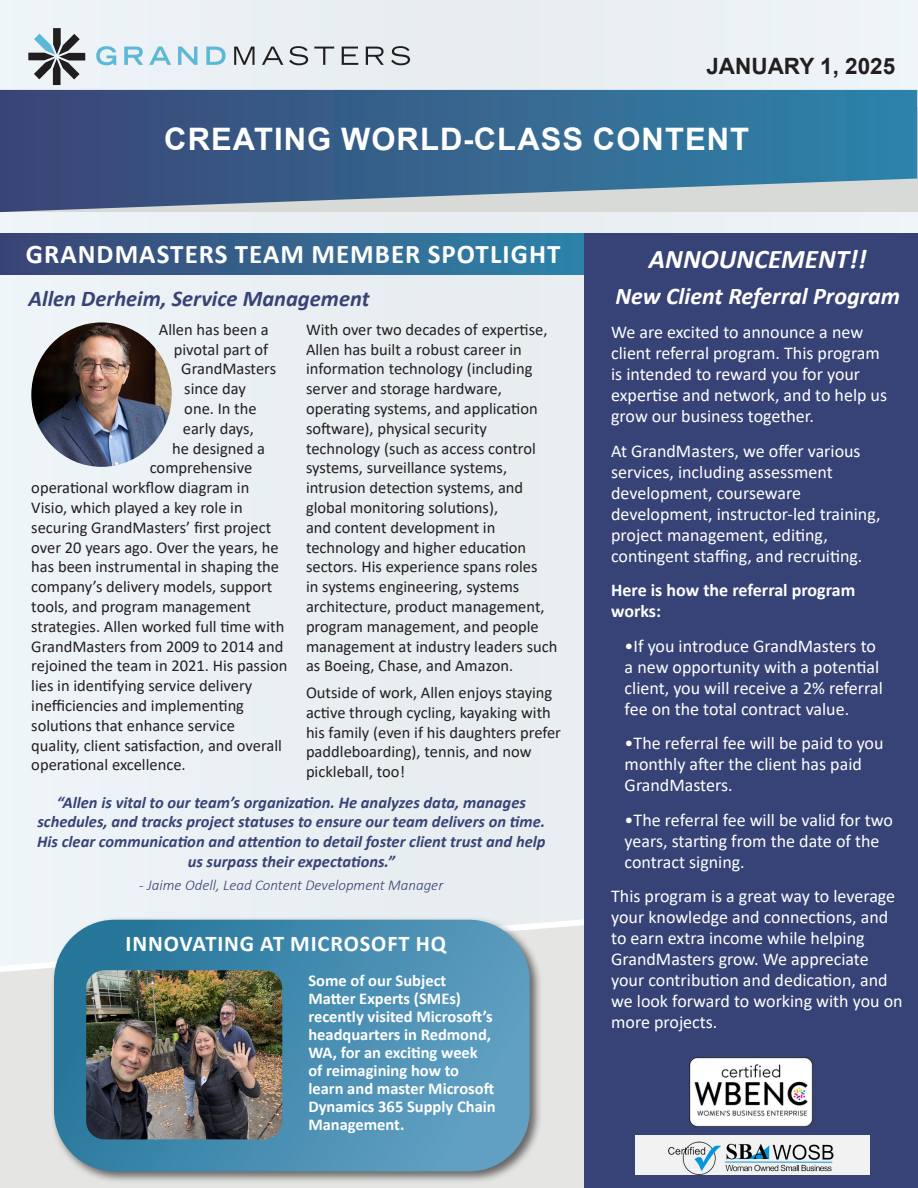
<style>
.page{position:relative;width:918px;height:1188px;background:#fff}
.page>*{position:absolute;margin:0;border:0;box-sizing:border-box;transform-origin:0 0}
.t1{font:700 31.05px "Arial";letter-spacing:.035em;color:#fff}
.t2{font:700 27px "Calibri";letter-spacing:.04em;color:#fff}
.t3{font:italic 700 27px "Calibri";color:#fff}
.t4{font:italic 700 24px "Calibri";color:#fff}
.t5{font:italic 700 22.5px "Calibri";color:#374376}
.t6{font:700 22.5px "Calibri";letter-spacing:.04em;color:#fff}
.t7{font:700 22.5px "Arial";color:#231f20}
.t8{font:18px/21px "Calibri";color:#fff}
.t9{font:700 18px/21px "Calibri";color:#fff}
.t10{font:16.5px/19.8px "Calibri";color:#231f20}
.t11{font:italic 700 16.5px/19.8px "Calibri";color:#374376;text-align:center}
.t12{font:700 16.5px/18px "Calibri";color:#fff}
.t13{font:italic 300 15px "Calibri";color:#374376}
</style>
<div class="page">
<div style="left:0;top:0;width:918px;height:889px;background:#e9eff2"></div>
<svg style="left:0;top:889px;width:584px;height:299px;background:#e7eaeb"></svg>
<div style="left:51px;top:916px;width:492px;height:268px;background:#231f20;opacity:.65"></div>
<svg style="left:54px;top:920px;width:476px;height:251px;background:#4d91b3"></svg>
<div style="left:1px;top:234px;width:590px;height:40px;background:linear-gradient(to right,#3b4574,#2e84aa)"></div>
<img style="left:31px;top:322px;width:141px;height:145px">
<div style="left:584px;top:234px;width:334px;height:954px;background:#374376"></div>
<svg style="left:0;top:90px;width:917px;height:122px;background:#4b7397"></svg>
<svg style="left:96px;top:46px;width:20px;height:19px"></svg>
<svg style="left:124px;top:47px;width:19px;height:18px"></svg>
<svg style="left:149px;top:47px;width:22px;height:18px"></svg>
<svg style="left:178px;top:47px;width:19px;height:18px"></svg>
<svg style="left:206px;top:47px;width:20px;height:18px"></svg>
<svg style="left:234px;top:47px;width:21px;height:18px"></svg>
<svg style="left:262px;top:47px;width:21px;height:18px"></svg>
<svg style="left:289px;top:46px;width:19px;height:19px"></svg>
<svg style="left:314px;top:47px;width:20px;height:18px"></svg>
<svg style="left:342px;top:47px;width:16px;height:18px"></svg>
<svg style="left:366px;top:47px;width:18px;height:18px"></svg>
<svg style="left:391px;top:46px;width:19px;height:19px"></svg>
<svg style="left:28px;top:28px;width:57px;height:57px;background:#9fa6aa"></svg>
<img style="left:689px;top:1057px;width:123px;height:69px">
<img style="left:636px;top:1136px;width:233px;height:38px">
<img style="left:86px;top:970px;width:196px;height:169px">
<p class="t7" style="left:706px;top:50px;width:190px">JANUARY 1, 2025</p>
<p class="t1" style="left:164px;top:117px;width:586px">CREATING WORLD-CLASS CONTENT</p>
<p class="t2" style="left:26px;top:235px;width:536px">GRANDMASTERS TEAM MEMBER SPOTLIGHT</p>
<p class="t5" style="left:28px;top:283px;width:343px">Allen Derheim, Service Management</p>
<p class="t10" style="left:159px;top:319px;width:111px">Allen has been a</p>
<p class="t10" style="left:174px;top:339px;width:96px">pivotal part of</p>
<p class="t10" style="left:181px;top:359px;width:96px">GrandMasters</p>
<p class="t10" style="left:184px;top:378px;width:63px">since day</p>
<p class="t10" style="left:184px;top:398px;width:74px">one. In the</p>
<p class="t10" style="left:183px;top:418px;width:73px">early days,</p>
<p class="t10" style="left:172px;top:438px;width:94px">he designed a</p>
<p class="t10" style="left:150px;top:458px;width:104px">comprehensive</p>
<p class="t10" style="left:31px;top:477px;width:220px">operational workflow diagram in</p>
<p class="t10" style="left:31px;top:497px;width:213px">Visio, which played a key role in</p>
<p class="t10" style="left:31px;top:517px;width:241px">securing GrandMasters’ first project</p>
<p class="t10" style="left:31px;top:537px;width:249px">over 20 years ago. Over the years, he</p>
<p class="t10" style="left:31px;top:557px;width:249px">has been instrumental in shaping the</p>
<p class="t10" style="left:31px;top:576px;width:243px">company’s delivery models, support</p>
<p class="t10" style="left:31px;top:596px;width:221px">tools, and program management</p>
<p class="t10" style="left:31px;top:616px;width:255px">strategies. Allen worked full time with</p>
<p class="t10" style="left:31px;top:636px;width:254px">GrandMasters from 2009 to 2014 and</p>
<p class="t10" style="left:31px;top:656px;width:258px">rejoined the team in 2021. His passion</p>
<p class="t10" style="left:31px;top:675px;width:223px">lies in identifying service delivery</p>
<p class="t10" style="left:31px;top:695px;width:214px">inefficiencies and implementing</p>
<p class="t10" style="left:31px;top:715px;width:205px">solutions that enhance service</p>
<p class="t10" style="left:31px;top:735px;width:252px">quality, client satisfaction, and overall</p>
<p class="t10" style="left:31px;top:755px;width:156px">operational excellence.</p>
<p class="t10" style="left:306px;top:319px;width:253px">With over two decades of expertise, Allen has built a robust career in information technology (including server and storage hardware, operating systems, and application software), physical security technology (such as access control systems, surveillance systems, intrusion detection systems, and global monitoring solutions),<br>and content development in technology and higher education sectors. His experience spans roles<br>in systems engineering, systems architecture, product management, program management, and people management at industry leaders such as Boeing, Chase, and Amazon.</p>
<p class="t10" style="left:306px;top:682px;width:257px">Outside of work, Allen enjoys staying active through cycling, kayaking with his family (even if his daughters prefer paddleboarding), tennis, and now pickleball, too!</p>
<p class="t11" style="left:37px;top:792px;width:510px">“Allen is vital to our team’s organization. He analyzes data, manages schedules, and tracks project statuses to ensure our team delivers on time.<br>His clear communication and attention to detail foster client trust and help us surpass their expectations.”</p>
<p class="t13" style="left:139px;top:876px;width:306px">- Jaime Odell, Lead Content Development Manager</p>
<p class="t6" style="left:126px;top:928px;width:322px">INNOVATING AT MICROSOFT HQ</p>
<p class="t12" style="left:308px;top:971px;width:189px">Some of our Subject<br>Matter Experts (SMEs) recently visited Microsoft’s headquarters in Redmond,<br>WA, for an exciting week of reimagining how to learn and master Microsoft<br>Dynamics 365 Supply Chain<br>Management.</p>
<p class="t3" style="left:649px;top:240px;width:219px">ANNOUNCEMENT!!</p>
<p class="t4" style="left:615px;top:279px;width:286px">New Client Referral Program</p>
<p class="t8" style="left:611px;top:321px;width:277px">We are excited to announce a new client referral program. This program is intended to reward you for your expertise and network, and to help us grow our business together.</p>
<p class="t8" style="left:611px;top:440px;width:271px">At GrandMasters, we offer various services, including assessment development, courseware development, instructor-led training, project management, editing, contingent staffing, and recruiting.</p>
<p class="t9" style="left:611px;top:579px;width:246px">Here is how the referral program works:</p>
<p class="t8" style="left:625px;top:635px;width:260px">•If you introduce GrandMasters to a new opportunity with a potential client, you will receive a 2% referral fee on the total contract value.</p>
<p class="t8" style="left:625px;top:732px;width:260px">•The referral fee will be paid to you monthly after the client has paid<br>GrandMasters.</p>
<p class="t8" style="left:625px;top:809px;width:270px">•The referral fee will be valid for two years, starting from the date of the contract signing.</p>
<p class="t8" style="left:611px;top:885px;width:293px">This program is a great way to leverage your knowledge and connections, and to earn extra income while helping GrandMasters grow. We appreciate your contribution and dedication, and we look forward to working with you on more projects.</p>
</div>
